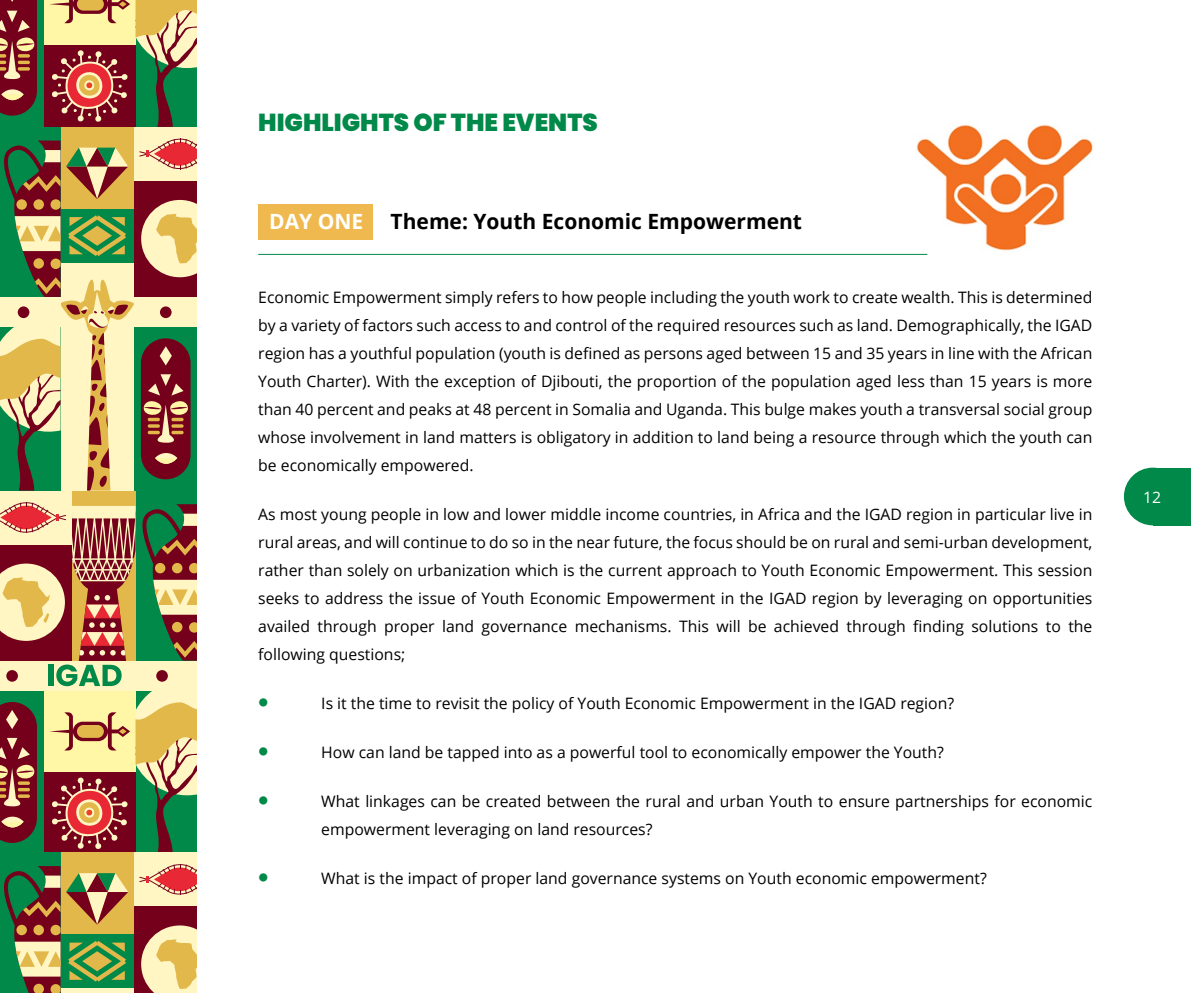
<style>
.page{position:relative;width:1191px;height:993px;background:#fff}
.page>*{position:absolute;margin:0;border:0;box-sizing:border-box;transform-origin:0 0}
.t1{font:900 24.5px "Poppins";color:#008948}
.t2{font:700 21px "Open Sans";color:#000}
.t3{font:700 21px "Open Sans";color:#fff}
.t4{font:15.75px/28px "Open Sans";color:#000;text-align:justify}
.t5{font:15.75px "Open Sans";color:#fff}
.s1{color:#008948}
</style>
<div class="page">
<div style="left:44px;top:0;width:91px;height:45px;background:#fff7a5"></div>
<div style="left:0;top:0;width:44px;height:127px;background:#008948"></div>
<div style="left:44px;top:45px;width:91px;height:82px;background:#75001c"></div>
<svg style="left:0;top:0;width:37px;height:116px;background:#8e3a3c"></svg>
<svg style="left:50px;top:0;width:147px;height:127px"></svg>
<div style="left:135px;top:490px;width:64px;height:171px;background:#008948"></div>
<div style="left:72px;top:490px;width:63px;height:171px;background:#e2b84b"></div>
<div style="left:0;top:490px;width:72px;height:54px;background:#fff6c3"></div>
<svg style="left:0;top:501px;width:197px;height:351px;background:#a58763"></svg>
<div style="left:60px;top:127px;width:74px;height:82px;background:#e2b84b"></div>
<div style="left:134px;top:127px;width:92px;height:54px;background:#fff6c3"></div>
<div style="left:60px;top:987px;width:74px;height:5px;background:#fff6c3"></div>
<div style="left:60px;top:852px;width:74px;height:81px;background:#e2b84b"></div>
<div style="left:134px;top:905px;width:92px;height:87px;background:#75001c"></div>
<div style="left:134px;top:852px;width:92px;height:54px;background:#fff6c3"></div>
<svg style="left:141px;top:925px;width:56px;height:67px;background:#e3c286"></svg>
<div style="left:60px;top:933px;width:74px;height:54px;background:#008948"></div>
<svg style="left:139px;top:864px;width:58px;height:30px"></svg>
<div style="left:0;top:127px;width:61px;height:170px;background:#008948"></div>
<svg style="left:0;top:138px;width:197px;height:352px;background:#a59a6c"></svg>
<div style="left:18px;top:306px;width:11px;height:12px;background:#75001c;border-radius:50%"></div>
<div style="left:0;top:852px;width:61px;height:140px;background:#008948"></div>
<svg style="left:3px;top:866px;width:125px;height:126px"></svg>
<div style="left:197px;top:0;width:194px;height:992px;background:#fff"></div>
<div style="left:1123px;top:467px;width:58px;height:58px;background:#008948;border-radius:50%"></div>
<div style="left:1152px;top:467px;width:39px;height:58px;background:#008948"></div>
<div style="left:258px;top:204px;width:115px;height:35px;background:#f0b94f"></div>
<img style="left:916px;top:124px;width:177px;height:131px">
<hr style="left:258px;top:254px;width:669px;height:1px;background:#008948">
<h1 class="t1" style="left:258px;top:108px;width:341px">HIGHLIGHTS OF THE EVENTS</h1>
<h2 class="t3" style="left:269px;top:207px;width:96px">DAY ONE</h2>
<h2 class="t2" style="left:390px;top:207px;width:413px">Theme: Youth Economic Empowerment</h2>
<p class="t4" style="left:258px;top:283px;width:835px">Economic Empowerment simply refers to how people including the youth work to create wealth. This is determined by a variety of factors such access to and control of the required resources such as land. Demographically, the IGAD region has a youthful population (youth is defined as persons aged between 15 and 35 years in line with the African Youth Charter). With the exception of Djibouti, the proportion of the population aged less than 15 years is more than 40 percent and peaks at 48 percent in Somalia and Uganda. This bulge makes youth a transversal social group whose involvement in land matters is obligatory in addition to land being a resource through which the youth can be economically empowered.</p>
<p class="t4" style="left:258px;top:500px;width:835px">As most young people in low and lower middle income countries, in Africa and the IGAD region in particular live in rural areas, and will continue to do so in the near future, the focus should be on rural and semi-urban development, rather than solely on urbanization which is the current approach to Youth Economic Empowerment. This session seeks to address the issue of Youth Economic Empowerment in the IGAD region by leveraging on opportunities availed through proper land governance mechanisms. This will be achieved through finding solutions to the following questions;</p>
<p class="t4" style="left:258px;top:689px;width:697px"><span class="s1">•</span> Is it the time to revisit the policy of Youth Economic Empowerment in the IGAD region?</p>
<p class="t4" style="left:258px;top:738px;width:687px"><span class="s1">•</span> How can land be tapped into as a powerful tool to economically empower the Youth?</p>
<p class="t4" style="left:321px;top:787px;width:772px;text-indent:-63px"><span class="s1">•</span> What linkages can be created between the rural and urban Youth to ensure partnerships for economic empowerment leveraging on land resources?</p>
<p class="t4" style="left:258px;top:864px;width:730px"><span class="s1">•</span> What is the impact of proper land governance systems on Youth economic empowerment?</p>
<p class="t5" style="left:1143px;top:486px;width:20px">12</p>
</div>
